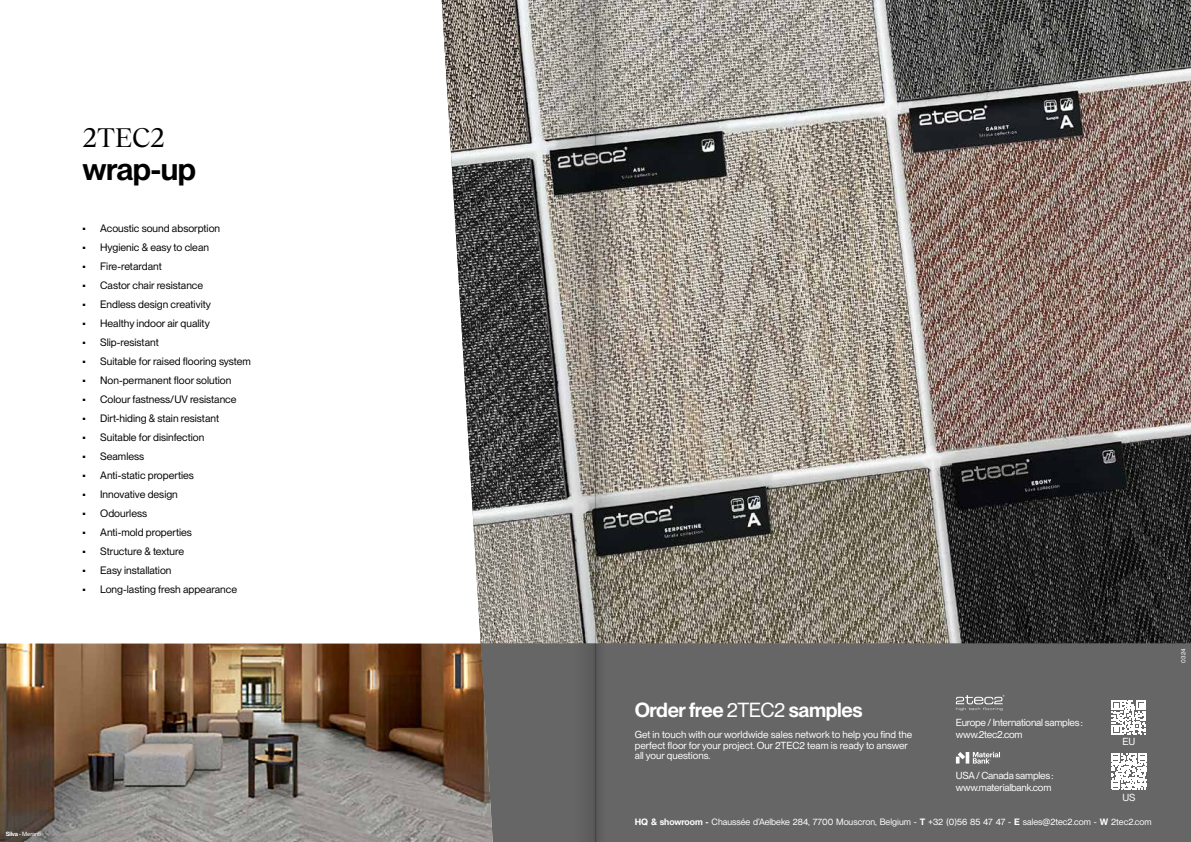
<style>
.page{position:relative;width:1191px;height:842px;background:#fff}
.page>*{position:absolute;margin:0;border:0;box-sizing:border-box;transform-origin:0 0}
.t1{font:600 31px "PP Neue Montreal";letter-spacing:-.02em;color:#000}
.t2{font:28px "Reckless Neue TRIAL";letter-spacing:-.02em;color:#000}
.t3{font:600 20px "PP Neue Montreal";letter-spacing:-.02em;color:#fff}
.t4{font:10.5px "PP Neue Montreal";color:#000}
.t5{font:10px/10.5px "PP Neue Montreal";letter-spacing:-.01em;color:#fff}
.t6{font:9px "Neue Montreal";color:#fff}
.t7{font:6px "PP Neue Montreal";letter-spacing:-.025em;color:#fff}
.t8{font:6px "Neue Montreal";color:#fff}
.s1{font-weight:600}
.s2{font-weight:400}
.s3{font-family:"PP Neue Montreal";font-weight:600}
</style>
<div class="page">
<div style="left:493px;top:643px;width:698px;height:199px;background:#666"></div>
<img style="left:442px;top:0;width:749px;height:643px">
<svg style="left:956px;top:752px;width:44px;height:12px"></svg>
<svg style="left:1111px;top:754px;width:35px;height:35px"></svg>
<svg style="left:1111px;top:700px;width:35px;height:35px"></svg>
<svg style="left:956px;top:695px;width:48px;height:16px"></svg>
<img style="left:0;top:643px;width:493px;height:199px">
<svg style="left:507px;top:0;width:88px;height:842px"></svg>
<svg style="left:595px;top:0;width:40px;height:842px"></svg>
<h2 class="t2" style="left:83px;top:117px;width:84px">2TEC2</h2>
<h1 class="t1" style="left:83px;top:150px;width:115px">wrap-up</h1>
<p class="t4" style="left:82px;top:222px;width:139px">• Acoustic sound absorption</p>
<p class="t4" style="left:82px;top:241px;width:128px">• Hygienic &amp; easy to clean</p>
<p class="t4" style="left:82px;top:260px;width:81px">• Fire-retardant</p>
<p class="t4" style="left:82px;top:279px;width:122px">• Castor chair resistance</p>
<p class="t4" style="left:82px;top:298px;width:130px">• Endless design creativity</p>
<p class="t4" style="left:82px;top:317px;width:129px">• Healthy indoor air quality</p>
<p class="t4" style="left:82px;top:336px;width:78px">• Slip-resistant</p>
<p class="t4" style="left:82px;top:355px;width:170px">• Suitable for raised flooring system</p>
<p class="t4" style="left:82px;top:374px;width:151px">• Non-permanent floor solution</p>
<p class="t4" style="left:82px;top:393px;width:156px">• Colour fastness/UV resistance</p>
<p class="t4" style="left:82px;top:412px;width:138px">• Dirt-hiding &amp; stain resistant</p>
<p class="t4" style="left:82px;top:431px;width:124px">• Suitable for disinfection</p>
<p class="t4" style="left:82px;top:450px;width:63px">• Seamless</p>
<p class="t4" style="left:82px;top:469px;width:113px">• Anti-static properties</p>
<p class="t4" style="left:82px;top:488px;width:97px">• Innovative design</p>
<p class="t4" style="left:82px;top:507px;width:66px">• Odourless</p>
<p class="t4" style="left:82px;top:526px;width:111px">• Anti-mold properties</p>
<p class="t4" style="left:82px;top:545px;width:103px">• Structure &amp; texture</p>
<p class="t4" style="left:82px;top:564px;width:91px">• Easy installation</p>
<p class="t4" style="left:82px;top:583px;width:156px">• Long-lasting fresh appearance</p>
<p class="t7" style="left:6px;top:831px;width:37px"><span class="s1">Silva</span> - Meranti</p>
<h3 class="t3" style="left:635px;top:698px;width:229px">Order free <span class="s2">2TEC2</span> samples</h3>
<p class="t5" style="left:635px;top:729px;width:279px">Get in touch with our worldwide sales network to help you find the perfect floor for your project. Our 2TEC2 team is ready to answer all your questions.</p>
<p class="t5" style="left:956px;top:716px;width:128px;line-height:12px">Europe / International samples : www.2tec2.com</p>
<p class="t5" style="left:956px;top:769px;width:99px;line-height:12px">USA / Canada samples : www.materialbank.com</p>
<p class="t5" style="left:1122px;top:736px;width:14px">EU</p>
<p class="t5" style="left:1122px;top:792px;width:14px">US</p>
<p class="t6" style="left:635px;top:816px;width:518px"><span class="s3">HQ &amp; showroom -</span> Chaussée d’Aelbeke 284, 7700 Mouscron, Belgium - <span class="s3">T</span> +32 (0)56 85 47 47 - <span class="s3">E</span> sales@2tec2.com - <span class="s3">W</span> 2tec2.com</p>
<p class="t8" style="left:1179px;top:663px;width:15px;rotate:-90deg">0324</p>
</div>
